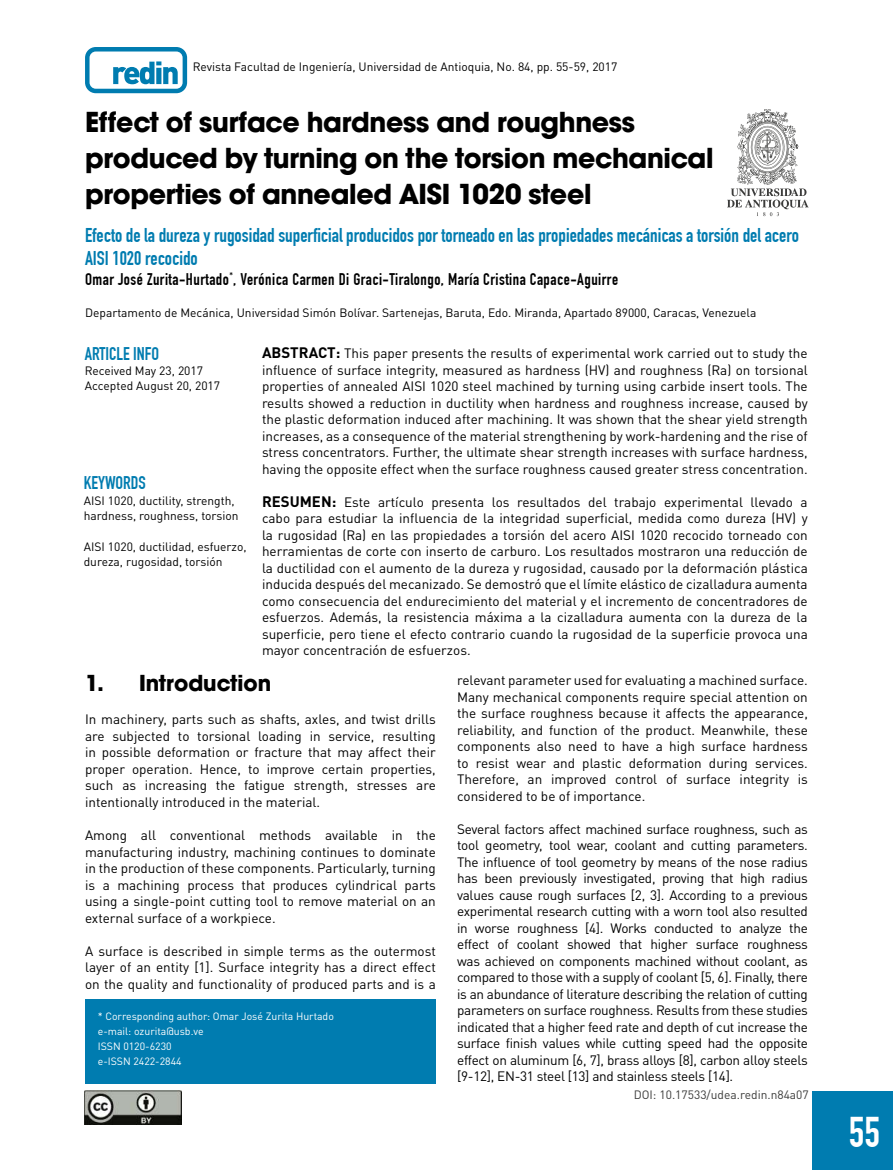
<style>
.page{position:relative;width:893px;height:1170px;background:#fff}
.page>*{position:absolute;margin:0;border:0;box-sizing:border-box;transform-origin:0 0}
.t1{font:700 42px "DIN Condensed";color:#fff}
.t2{font:700 30px/36px "Avant Garde Md ITC";letter-spacing:-.01em;color:#000}
.t3{font:700 24px "Avant Garde Md ITC";color:#000}
.t4{font:700 19.5px/23.4px "DIN Condensed";color:#007cb0}
.t5{font:700 18px "DIN Condensed";color:#007cb0}
.t6{font:700 16.5px "DIN Condensed";letter-spacing:.03em;color:#000}
.t7{font:13.5px/16.5px "DIN Pro";color:#000;text-align:justify}
.t8{font:12px/15px "DIN Pro";color:#000}
.t9{font:12px "DIN Pro";color:#000}
.t10{font:12px "DIN Pro";color:#3c3c3b}
.t11{font:10.5px/15px "DIN Pro";color:#fff}
.s1{font-weight:700;font-size:15px}
</style>
<div class="page">
<div style="left:812px;top:1090px;width:81px;height:79px;background:#007cb0"></div>
<div style="left:85px;top:999px;width:351px;height:84px;background:#007cb0"></div>
<svg style="left:727px;top:109px;width:82px;height:107px"></svg>
<img style="left:85px;top:1090px;width:97px;height:34px">
<svg style="left:85px;top:47px;width:102px;height:46px"></svg>
<p class="t9" style="left:193px;top:59px;width:426px">Revista Facultad de Ingeniería, Universidad de Antioquia, No. 84, pp. 55-59, 2017</p>
<h2 class="t2" style="left:85px;top:103px;width:630px">Effect of surface hardness and roughness produced by turning on the torsion mechanical properties of annealed AISI 1020 steel</h2>
<h3 class="t4" style="left:85px;top:223px;width:715px">Efecto de la dureza y rugosidad superficial producidos por torneado en las propiedades mecánicas a torsión del acero<br>AISI 1020 recocido</h3>
<p class="t6" style="left:85px;top:269px;width:535px">Omar José Zurita-Hurtado<sup>*</sup>, Verónica Carmen Di Graci-Tiralongo, María Cristina Capace-Aguirre</p>
<p class="t8" style="left:85px;top:304px;width:673px">Departamento de Mecánica, Universidad Simón Bolívar. Sartenejas, Baruta, Edo. Miranda, Apartado 89000, Caracas, Venezuela</p>
<h3 class="t5" style="left:85px;top:342px;width:76px">ARTICLE INFO</h3>
<p class="t8" style="left:85px;top:362px;width:137px">Received May 23, 2017<br>Accepted August 20, 2017</p>
<h3 class="t5" style="left:84px;top:472px;width:64px">KEYWORDS</h3>
<p class="t8" style="left:84px;top:492px;width:156px">AISI 1020, ductility, strength, hardness, roughness, torsion</p>
<p class="t8" style="left:84px;top:537px;width:164px">AISI 1020, ductilidad, esfuerzo, dureza, rugosidad, torsión</p>
<p class="t7" style="left:262px;top:344px;width:547px"><span class="s1">ABSTRACT:</span> This paper presents the results of experimental work carried out to study the influence of surface integrity, measured as hardness (HV) and roughness (Ra) on torsional properties of annealed AISI 1020 steel machined by turning using carbide insert tools. The results showed a reduction in ductility when hardness and roughness increase, caused by the plastic deformation induced after machining. It was shown that the shear yield strength increases, as a consequence of the material strengthening by work-hardening and the rise of stress concentrators. Further, the ultimate shear strength increases with surface hardness, having the opposite effect when the surface roughness caused greater stress concentration.</p>
<p class="t7" style="left:262px;top:492px;width:547px"><span class="s1">RESUMEN:</span> Este artículo presenta los resultados del trabajo experimental llevado a cabo para estudiar la influencia de la integridad superficial, medida como dureza (HV) y la rugosidad (Ra) en las propiedades a torsión del acero AISI 1020 recocido torneado con herramientas de corte con inserto de carburo. Los resultados mostraron una reducción de la ductilidad con el aumento de la dureza y rugosidad, causado por la deformación plástica inducida después del mecanizado. Se demostró que el límite elástico de cizalladura aumenta como consecuencia del endurecimiento del material y el incremento de concentradores de esfuerzos. Además, la resistencia máxima a la cizalladura aumenta con la dureza de la superficie, pero tiene el efecto contrario cuando la rugosidad de la superficie provoca una mayor concentración de esfuerzos.</p>
<h3 class="t3" style="left:85px;top:668px;width:188px">1. Introduction</h3>
<p class="t7" style="left:85px;top:710px;width:352px">In machinery, parts such as shafts, axles, and twist drills are subjected to torsional loading in service, resulting in possible deformation or fracture that may affect their proper operation. Hence, to improve certain properties, such as increasing the fatigue strength, stresses are intentionally introduced in the material.</p>
<p class="t7" style="left:85px;top:825px;width:352px">Among all conventional methods available in the manufacturing industry, machining continues to dominate in the production of these components. Particularly, turning is a machining process that produces cylindrical parts using a single-point cutting tool to remove material on an external surface of a workpiece.</p>
<p class="t7" style="left:85px;top:941px;width:352px">A surface is described in simple terms as the outermost layer of an entity [1]. Surface integrity has a direct effect on the quality and functionality of produced parts and is a</p>
<p class="t11" style="left:98px;top:1007px;width:238px">* Corresponding author: Omar José Zurita Hurtado e-mail: ozurita@usb.ve<br>ISSN 0120-6230<br>e-ISSN 2422-2844</p>
<p class="t7" style="left:457px;top:670px;width:352px">relevant parameter used for evaluating a machined surface.<br>Many mechanical components require special attention on the surface roughness because it affects the appearance, reliability, and function of the product. Meanwhile, these components also need to have a high surface hardness to resist wear and plastic deformation during services.<br>Therefore, an improved control of surface integrity is considered to be of importance.</p>
<p class="t7" style="left:457px;top:819px;width:352px">Several factors affect machined surface roughness, such as tool geometry, tool wear, coolant and cutting parameters.<br>The influence of tool geometry by means of the nose radius has been previously investigated, proving that high radius values cause rough surfaces [2, 3]. According to a previous experimental research cutting with a worn tool also resulted in worse roughness [4]. Works conducted to analyze the effect of coolant showed that higher surface roughness was achieved on components machined without coolant, as compared to those with a supply of coolant [5, 6]. Finally, there is an abundance of literature describing the relation of cutting parameters on surface roughness. Results from these studies indicated that a higher feed rate and depth of cut increase the surface finish values while cutting speed had the opposite effect on aluminum [6, 7], brass alloys [8], carbon alloy steels [9-12], EN-31 steel [13] and stainless steels [14].</p>
<p class="t10" style="left:634px;top:1085px;width:177px">DOI: 10.17533/udea.redin.n84a07</p>
<h1 class="t1" style="left:849px;top:1107px;width:33px">55</h1>
</div>
